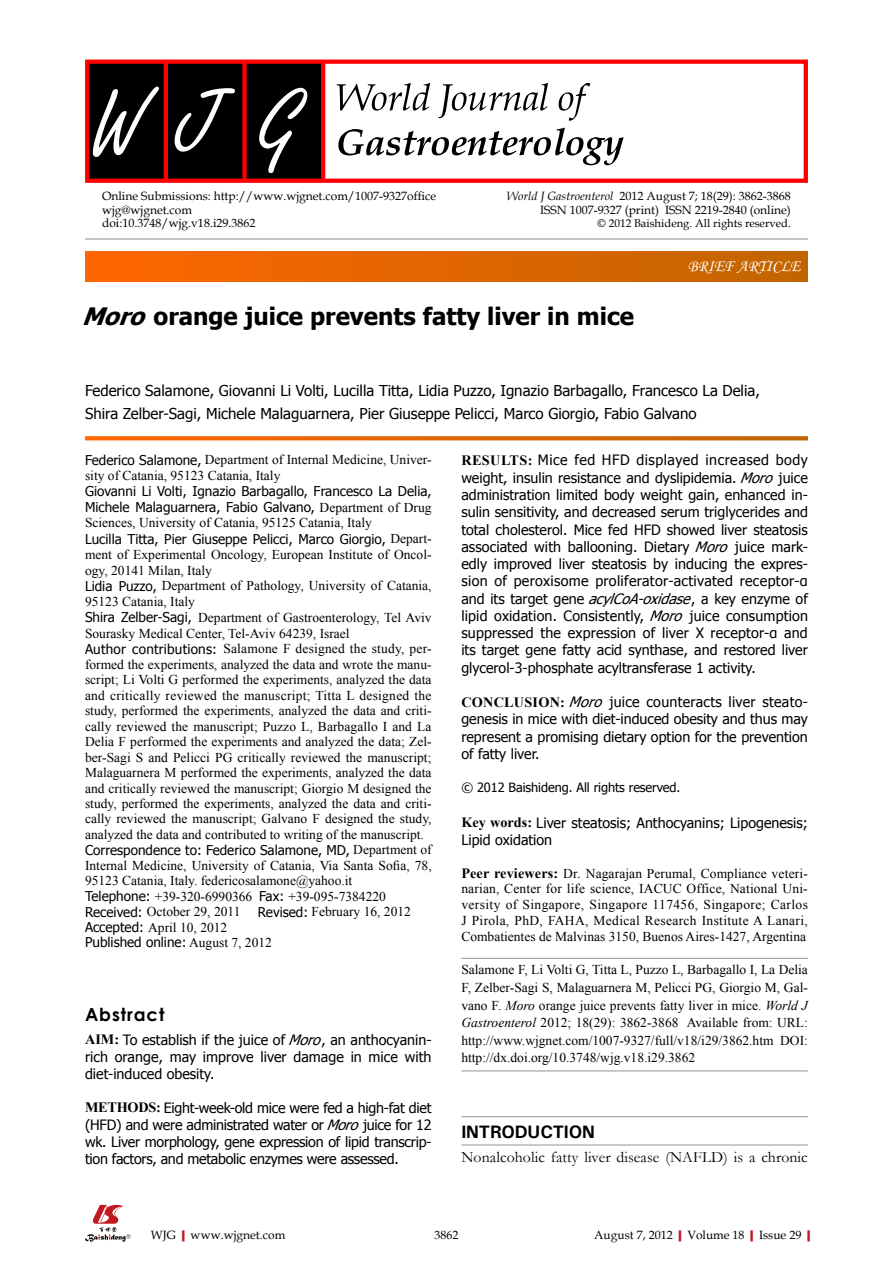
<style>
.page{position:relative;width:893px;height:1263px;background:#fff}
.page>*{position:absolute;margin:0;border:0;box-sizing:border-box;transform-origin:0 0}
.t1{font:700 24px "Tahoma";color:#000}
.t2{font:700 18px "Univers";letter-spacing:-.01em;color:#000}
.t3{font:700 18px "Century Gothic";letter-spacing:.05em;color:#000}
.t4{font:16.5px "Monotype Corsiva";color:#fff}
.t5{font:15.75px "Garamond";letter-spacing:.005em;color:#000}
.t6{font:15px/22.5px "Tahoma";color:#000}
.t7{font:14.25px/17.2px "Tahoma";color:#000;text-align:justify}
.t8{font:13.5px/15.6px "Times New Roman";color:#000}
.t9{font:13.5px/15.8px "Tahoma";color:#000}
.t10{font:12.75px "Tahoma";letter-spacing:-.005em;color:#000}
.t11{font:12px/13.5px "Book Antiqua";color:#000;text-align:right}
.t12{font:11.25px "Book Antiqua";color:#000}
.s1{font-style:italic}
.s2{font-family:"Tahoma"}
.s3{font-family:"Times New Roman"}
.s4{font-family:"Times New Roman";font-weight:700}
.s5{font-weight:700;font-size:14.25px}
.s6{font-family:"Koz Min Pro"}
.s7{font-weight:700;color:#c01920}
</style>
<div class="page">
<div style="left:85px;top:252px;width:723px;height:29px;background:linear-gradient(to right,#f60,#c16500)"></div>
<hr style="left:85px;top:239px;width:723px;height:1px;background:#898989">
<div style="left:87px;top:61px;width:236px;height:121px;background:#000"></div>
<hr style="left:164px;top:61px;width:4px;height:121px;background:#f00">
<div style="left:242px;top:61px;width:5px;height:121px;background:#f00"></div>
<hr style="left:321px;top:61px;width:4px;height:121px;background:#f00">
<div style="left:85px;top:60px;width:723px;height:123px;border:4px solid #f00"></div>
<svg style="left:259px;top:88px;width:48px;height:85px"></svg>
<svg style="left:175px;top:88px;width:60px;height:64px"></svg>
<svg style="left:93px;top:87px;width:66px;height:70px"></svg>
<svg style="left:337px;top:83px;width:253px;height:38px"></svg>
<svg style="left:338px;top:128px;width:286px;height:37px"></svg>
<svg style="left:85px;top:436px;width:723px;height:4px;background:#e16c0b"></svg>
<svg style="left:85px;top:1205px;width:46px;height:37px"></svg>
<hr style="left:461px;top:1116px;width:347px;height:1px;background:#949495">
<hr style="left:461px;top:1145px;width:347px;height:1px;background:#949495">
<hr style="left:461px;top:958px;width:347px;height:1px;background:#949495">
<hr style="left:461px;top:1071px;width:347px;height:1px;background:#949495">
<p class="t11" style="left:102px;top:189px;width:336px;text-align:left">Online Submissions: http://www.wjgnet.com/1007-9327office wjg@wjgnet.com<br>doi:10.3748/wjg.v18.i29.3862</p>
<p class="t11" style="left:507px;top:189px;width:286px"><span class="s1">World J Gastroenterol</span> 2012 August 7; 18(29): 3862-3868<br>ISSN 1007-9327 (print) ISSN 2219-2840 (online)</p>
<p class="t12" style="left:598px;top:215px;width:195px">© 2012 Baishideng. All rights reserved.</p>
<p class="t4" style="left:688px;top:256px;width:114px">BRIEF ARTICLE</p>
<h1 class="t1" style="left:82px;top:299px;width:554px"><span class="s1">Moro</span>orange juice prevents fatty liver in mice</h1>
<p class="t6" style="left:85px;top:379px;width:676px">Federico Salamone, Giovanni Li Volti, Lucilla Titta, Lidia Puzzo, Ignazio Barbagallo, Francesco La Delia,<br>Shira Zelber-Sagi, Michele Malaguarnera, Pier Giuseppe Pelicci, Marco Giorgio, Fabio Galvano</p>
<p class="t8" style="left:85px;top:452px;width:348px"><span class="s2">Federico Salamone,</span> Department of Internal Medicine, Univer&shy;sity of Catania, 95123 Catania, Italy</p>
<p class="t9" style="left:85px;top:483px;width:348px">Giovanni Li Volti, Ignazio Barbagallo, Francesco La Delia,<br>Michele Malaguarnera, Fabio Galvano, <span class="s3">Department of Drug</span></p>
<p class="t8" style="left:85px;top:515px;width:288px">Sciences, University of Catania, 95125 Catania, Italy</p>
<p class="t9" style="left:85px;top:530px;width:348px">Lucilla Titta, Pier Giuseppe Pelicci, Marco Giorgio, <span class="s3">Depart-</span></p>
<p class="t8" style="left:85px;top:546px;width:348px">ment of Experimental Oncology, European Institute of Oncol&shy;ogy, 20141 Milan, Italy<br><span class="s2">Lidia Puzzo,</span> Department of Pathology, University of Catania, 95123 Catania, Italy<br><span class="s2">Shira Zelber-Sagi,</span> Department of Gastroenterology, Tel Aviv Sourasky Medical Center, Tel-Aviv 64239, Israel<br><span class="s2">Author contributions:</span> Salamone F designed the study, per&shy;formed the experiments, analyzed the data and wrote the manu&shy;script; Li Volti G performed the experiments, analyzed the data and critically reviewed the manuscript; Titta L designed the study, performed the experiments, analyzed the data and criti&shy;cally reviewed the manuscript; Puzzo L, Barbagallo I and La Delia F performed the experiments and analyzed the data; Zel&shy;ber-Sagi S and Pelicci PG critically reviewed the manuscript; Malaguarnera M performed the experiments, analyzed the data and critically reviewed the manuscript; Giorgio M designed the study, performed the experiments, analyzed the data and criti&shy;cally reviewed the manuscript; Galvano F designed the study, analyzed the data and contributed to writing of the manuscript.</p>
<p class="t9" style="left:85px;top:841px;width:348px">Correspondence to: Federico Salamone, MD, <span class="s3">Department of</span></p>
<p class="t8" style="left:85px;top:857px;width:348px">Internal Medicine, University of Catania, Via Santa Sofia, 78, 95123 Catania, Italy. federicosalamone@yahoo.it<br><span class="s2">Telephone:</span> +39-320-6990366 <span class="s2">Fax:</span> +39-095-7384220<br><span class="s2">Received:</span> October 29, 2011</p>
<p class="t7" style="left:461px;top:451px;width:348px"><span class="s4">RESULTS:</span> Mice fed HFD displayed increased body weight, insulin resistance and dyslipidemia. <span class="s1">Moro</span> juice administration limited body weight gain, enhanced in&shy;sulin sensitivity, and decreased serum triglycerides and total cholesterol. Mice fed HFD showed liver steatosis associated with ballooning. Dietary <span class="s1">Moro</span> juice mark&shy;edly improved liver steatosis by inducing the expres&shy;sion of peroxisome proliferator-activated receptor-α and its target gene <span class="s1">acylCoA-oxidase</span>, a key enzyme of lipid oxidation. Consistently, <span class="s1">Moro</span> juice consumption suppressed the expression of liver X receptor-α and its target gene fatty acid synthase, and restored liver glycerol-3-phosphate acyltransferase 1 activity.</p>
<p class="t7" style="left:461px;top:692px;width:348px"><span class="s4">CONCLUSION:</span> <span class="s1">Moro</span> juice counteracts liver steato&shy;genesis in mice with diet-induced obesity and thus may represent a promising dietary option for the prevention of fatty liver.</p>
<p class="t10" style="left:461px;top:779px;width:221px">© 2012 Baishideng. All rights reserved.</p>
<p class="t7" style="left:461px;top:813px;width:348px"><span class="s4">Key words:</span> Liver steatosis; Anthocyanins; Lipogenesis;<br>Lipid oxidation</p>
<p class="t8" style="left:461px;top:865px;width:348px;text-align:justify"><span class="s5">Peer reviewers:</span> Dr<span class="s6">.</span> Nagarajan Perumal, Compliance veteri&shy;narian, Center for life science, IACUC Office, National Uni&shy;versity of Singapore, Singapore 117456, Singapore; Carlos J Pirola, PhD, FAHA, Medical Research Institute A Lanari, Combatientes de Malvinas 3150, Buenos Aires-1427, Argentina</p>
<p class="t8" style="left:461px;top:961px;width:348px;line-height:17.5px;text-align:justify">Salamone F, Li Volti G, Titta L, Puzzo L, Barbagallo I, La Delia F, Zelber-Sagi S, Malaguarnera M, Pelicci PG, Giorgio M, Gal&shy;vano F. <span class="s1">Moro</span> orange juice prevents fatty liver in mice. <span class="s1">World J Gastroenterol</span> 2012; 18(29): 3862-3868 Available from: URL: http://www.wjgnet.com/1007-9327/full/v18/i29/3862.htm DOI: http://dx.doi.org/10.3748/wjg.v18.i29.3862</p>
<p class="t8" style="left:258px;top:903px;width:155px"><span class="s2">Revised:</span> February 16, 2012</p>
<p class="t8" style="left:85px;top:919px;width:144px"><span class="s2">Accepted:</span> April 10, 2012</p>
<p class="t9" style="left:85px;top:934px;width:188px">Published online: <span class="s3">August 7, 2012</span></p>
<h2 class="t3" style="left:85px;top:1001px;width:81px">Abstract</h2>
<p class="t7" style="left:85px;top:1030px;width:348px"><span class="s4">AIM:</span> To establish if the juice of <span class="s1">Moro</span>, an anthocyanin&shy;rich orange, may improve liver damage in mice with diet-induced obesity.</p>
<p class="t7" style="left:85px;top:1098px;width:348px"><span class="s4">METHODS:</span> Eight-week-old mice were fed a high-fat diet (HFD) and were administrated water or <span class="s1">Moro</span> juice for 12 wk. Liver morphology, gene expression of lipid transcrip&shy;tion factors, and metabolic enzymes were assessed.</p>
<h2 class="t2" style="left:461px;top:1120px;width:135px">INTRODUCTION</h2>
<p class="t5" style="left:461px;top:1147px;width:348px">Nonalcoholic fatty liver disease (NAFLD) is a chronic</p>
<p class="t11" style="left:151px;top:1227px;width:136px">WJG<span class="s7">|</span>www.wjgnet.com</p>
<p class="t11" style="left:434px;top:1227px;width:25px">3862</p>
<p class="t11" style="left:594px;top:1227px;width:223px">August 7, 2012<span class="s7">|</span>Volume 18<span class="s7">|</span>Issue 29<span class="s7">|</span></p>
</div>
